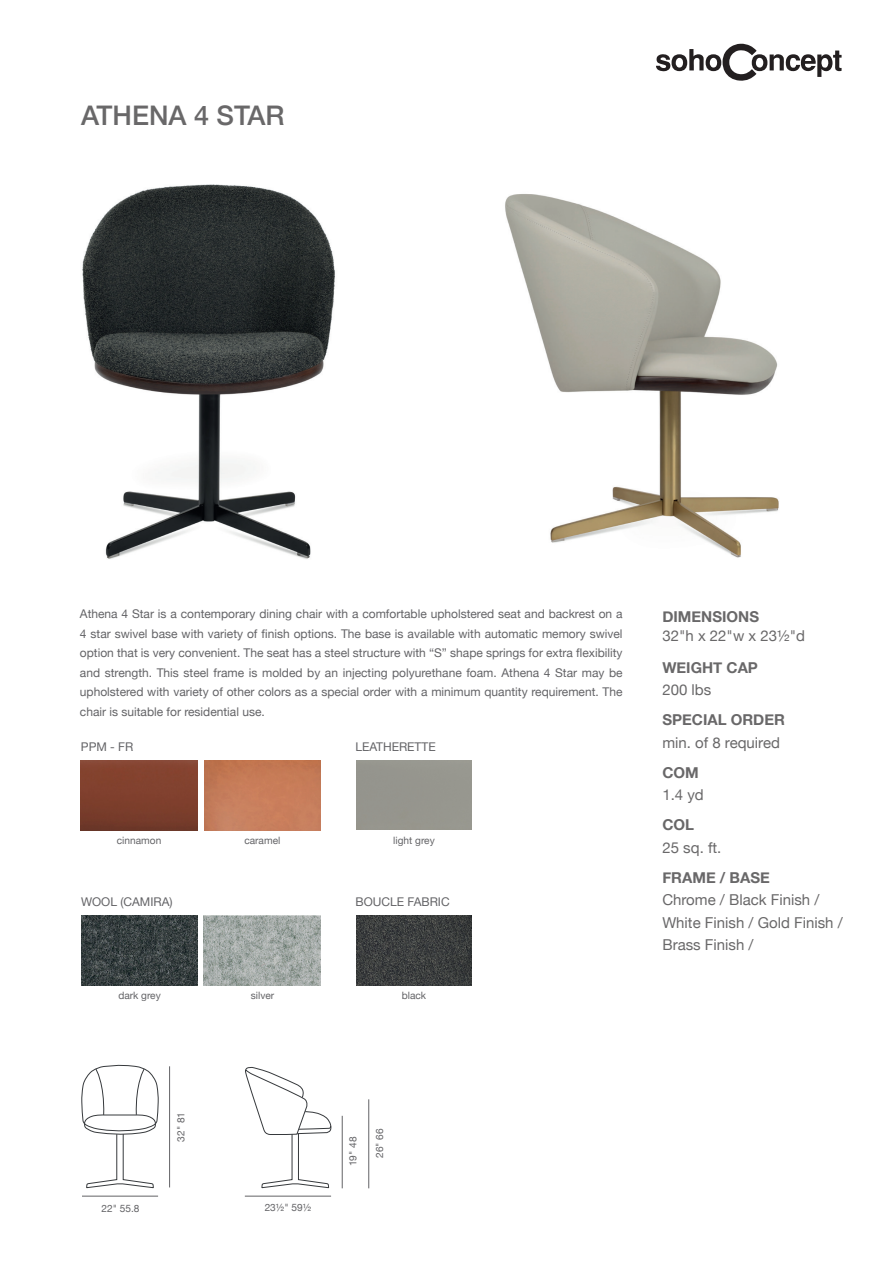
<style>
.page{position:relative;width:893px;height:1263px;background:#fff}
.page>*{position:absolute;margin:0;border:0;box-sizing:border-box;transform-origin:0 0}
.t1{font:500 27px "Helvetica Neue";color:#696869}
.t2{font:15px/22.5px "Helvetica Neue";color:#696869}
.t3{font:700 15px "Helvetica Neue";color:#696869}
.t4{font:12px/19.5px "Helvetica Neue";color:#636366;text-align:justify}
.t5{font:10.2px "Helvetica Neue";color:#636366}
</style>
<div class="page">
<img style="left:505px;top:194px;width:274px;height:364px">
<svg style="left:656px;top:44px;width:186px;height:37px"></svg>
<hr style="left:82px;top:1196px;width:76px;height:1px;background:#636366">
<hr style="left:245px;top:1196px;width:86px;height:1px;background:#636366">
<hr style="left:342px;top:1116px;width:1px;height:72px;background:#636366">
<hr style="left:368px;top:1099px;width:1px;height:89px;background:#636366">
<hr style="left:169px;top:1066px;width:1px;height:121px;background:#636366">
<svg style="left:245px;top:1067px;width:87px;height:121px"></svg>
<svg style="left:81px;top:1064px;width:77px;height:124px"></svg>
<img style="left:82px;top:184px;width:253px;height:375px">
<img style="left:81px;top:761px;width:116px;height:69px">
<img style="left:204px;top:761px;width:116px;height:69px">
<img style="left:356px;top:916px;width:116px;height:70px">
<img style="left:81px;top:916px;width:116px;height:70px">
<img style="left:204px;top:916px;width:116px;height:70px">
<h1 class="t1" style="left:81px;top:93px;width:205px">ATHENA 4 STAR</h1>
<p class="t4" style="left:80px;top:605px;width:544px">Athena 4 Star is a contemporary dining chair with a comfortable upholstered seat and backrest on a 4 star swivel base with variety of finish options. The base is available with automatic memory swivel option that is very convenient. The seat has a steel structure with “S” shape springs for extra flexibility and strength. This steel frame is molded by an injecting polyurethane foam. Athena 4 Star may be upholstered with variety of other colors as a special order with a minimum quantity requirement. The chair is suitable for residential use.</p>
<p class="t3" style="left:662px;top:604px;width:98px">DIMENSIONS</p>
<p class="t2" style="left:662px;top:625px;width:144px">32"h x 22"w x 23½"d</p>
<p class="t3" style="left:662px;top:655px;width:97px">WEIGHT CAP</p>
<p class="t2" style="left:662px;top:679px;width:50px">200 lbs</p>
<p class="t3" style="left:662px;top:708px;width:124px">SPECIAL ORDER</p>
<p class="t2" style="left:662px;top:732px;width:119px">min. of 8 required</p>
<p class="t3" style="left:662px;top:760px;width:38px">COM</p>
<p class="t2" style="left:662px;top:784px;width:43px">1.4 yd</p>
<p class="t3" style="left:662px;top:813px;width:33px">COL</p>
<p class="t2" style="left:662px;top:837px;width:60px">25 sq. ft.</p>
<p class="t3" style="left:662px;top:865px;width:109px">FRAME / BASE</p>
<p class="t2" style="left:662px;top:889px;width:182px">Chrome / Black Finish /<br>White Finish / Gold Finish /<br>Brass Finish /</p>
<p class="t4" style="left:355px;top:738px;width:82px">LEATHERETTE</p>
<p class="t4" style="left:81px;top:738px;width:54px">PPM - FR</p>
<p class="t5" style="left:117px;top:833px;width:46px">cinnamon</p>
<p class="t5" style="left:244px;top:833px;width:38px">caramel</p>
<p class="t5" style="left:393px;top:833px;width:43px">light grey</p>
<p class="t4" style="left:81px;top:893px;width:93px">WOOL (CAMIRA)</p>
<p class="t4" style="left:355px;top:893px;width:96px">BOUCLE FABRIC</p>
<p class="t5" style="left:118px;top:988px;width:44px">dark grey</p>
<p class="t5" style="left:251px;top:988px;width:25px">silver</p>
<p class="t5" style="left:402px;top:988px;width:26px">black</p>
<p class="t5" style="left:101px;top:1201px;width:40px">22" 55.8</p>
<p class="t5" style="left:173px;top:1142px;width:31px;rotate:-90deg">32" 81</p>
<p class="t5" style="left:265px;top:1200px;width:48px">23½" 59½</p>
<p class="t5" style="left:345px;top:1166px;width:31px;rotate:-90deg">19" 48</p>
<p class="t5" style="left:372px;top:1158px;width:31px;rotate:-90deg">26" 66</p>
</div>
